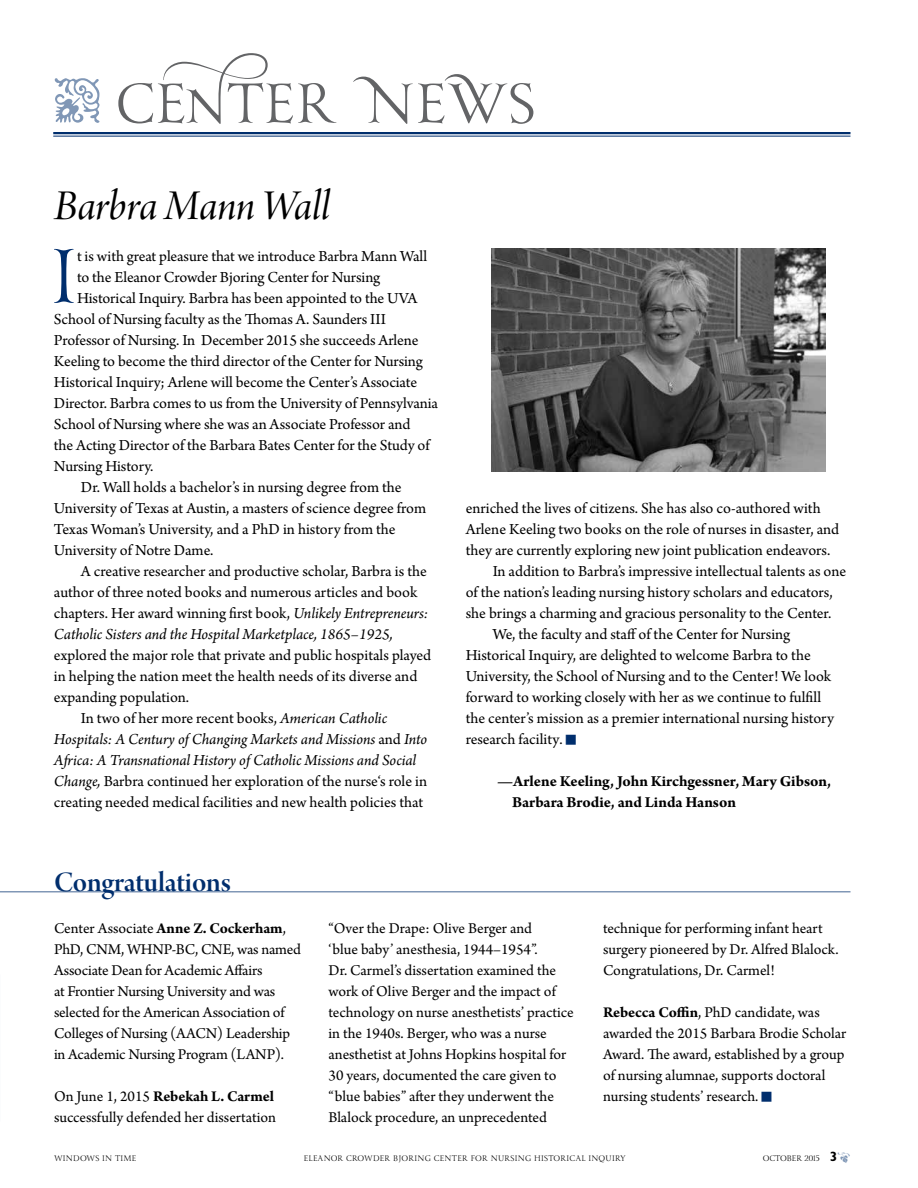
<style>
.page{position:relative;width:918px;height:1188px;background:#fff}
.page>*{position:absolute;margin:0;border:0;box-sizing:border-box;transform-origin:0 0}
.t1{font:72.15px "Yana Rplus Swash Caps I";color:#002e6d}
.t2{font:52.5px "Yana Rplus Swash Caps I";color:#636466}
.t3{font:45px "Arno Pro Italic Display";letter-spacing:-.005em;color:#000}
.t4{font:30px "Arno Pro Smbd Display";letter-spacing:-.005em;color:#002e6d}
.t5{font:16.2px "Arno Pro";letter-spacing:-.005em;color:#000}
.t6{font:italic 16.2px "Arno Pro";letter-spacing:-.005em;color:#000}
.t7{font:700 16.2px/21px "Arno Pro";letter-spacing:-.005em;color:#000}
.t8{font:15.75px/21px "Arno Pro";letter-spacing:-.005em;color:#000}
.t9{font:7.5px "Yana Rplus Swash Caps I";letter-spacing:.03em;color:#000}
.t10{font:7.5px "Yana Rplus Swash Caps I";color:#000}
.s1{font-style:italic}
.s2{font-style:normal}
.s3{font-size:15.75px}
.s4{color:#002e6d}
.s5{font-weight:700}
.s6{font-family:"Gil Sans Con";font-weight:700;font-size:13.5px}
</style>
<div class="page">
<svg style="left:55px;top:78px;width:44px;height:45px"></svg>
<hr style="left:53px;top:132px;width:797px;height:2px;background:#002e6d">
<hr style="left:53px;top:136px;width:797px;height:1px;background:#002e6d">
<img style="left:491px;top:248px;width:334px;height:223px">
<hr style="left:0;top:891px;width:850px;height:1px;background:#8097b6">
<h2 class="t2" style="left:115px;top:74px;width:422px">CENTER NEWS</h2>
<h3 class="t3" style="left:54px;top:181px;width:278px">Barbra Mann Wall</h3>
<h1 class="t1" style="left:50px;top:236px;width:21px">I</h1>
<p class="t5" style="left:77px;top:247px;width:352px">t is with great pleasure that we introduce Barbra Mann Wall</p>
<p class="t5" style="left:77px;top:268px;width:305px">to the Eleanor Crowder Bjoring Center for Nursing</p>
<p class="t5" style="left:77px;top:289px;width:342px">Historical Inquiry. Barbra has been appointed to the UVA</p>
<p class="t5" style="left:54px;top:310px;width:333px">School of Nursing faculty as the Thomas A. Saunders III</p>
<p class="t5" style="left:54px;top:331px;width:366px">Professor of Nursing. In December 2015 she succeeds Arlene</p>
<p class="t5" style="left:54px;top:352px;width:370px">Keeling to become the third director of the Center for Nursing</p>
<p class="t5" style="left:54px;top:373px;width:365px">Historical Inquiry; Arlene will become the Center’s Associate</p>
<p class="t5" style="left:54px;top:394px;width:386px">Director. Barbra comes to us from the University of Pennsylvania</p>
<p class="t5" style="left:54px;top:415px;width:358px">School of Nursing where she was an Associate Professor and</p>
<p class="t5" style="left:54px;top:436px;width:377px">the Acting Director of the Barbara Bates Center for the Study of</p>
<p class="t5" style="left:54px;top:457px;width:101px">Nursing History.</p>
<p class="t5" style="left:81px;top:478px;width:322px">Dr. Wall holds a bachelor’s in nursing degree from the</p>
<p class="t5" style="left:54px;top:499px;width:374px">University of Texas at Austin, a masters of science degree from</p>
<p class="t5" style="left:54px;top:520px;width:343px">Texas Woman’s University, and a PhD in history from the</p>
<p class="t5" style="left:54px;top:541px;width:161px">University of Notre Dame.</p>
<p class="t5" style="left:81px;top:562px;width:348px">A creative researcher and productive scholar, Barbra is the</p>
<p class="t5" style="left:54px;top:583px;width:365px">author of three noted books and numerous articles and book</p>
<p class="t5" style="left:54px;top:604px;width:376px">chapters. Her award winning first book, <span class="s1">Unlikely Entrepreneurs:</span></p>
<p class="t6" style="left:54px;top:625px;width:340px">Catholic Sisters and the Hospital Marketplace, 1865–1925,</p>
<p class="t5" style="left:54px;top:646px;width:379px">explored the major role that private and public hospitals played</p>
<p class="t5" style="left:54px;top:667px;width:365px">in helping the nation meet the health needs of its diverse and</p>
<p class="t5" style="left:54px;top:688px;width:137px">expanding population.</p>
<p class="t5" style="left:81px;top:709px;width:308px">In two of her more recent books, <span class="s1">American Catholic</span></p>
<p class="t6" style="left:54px;top:730px;width:375px">Hospitals: A Century of Changing Markets and Missions <span class="s2">and</span> Into</p>
<p class="t6" style="left:54px;top:751px;width:364px">Africa: A Transnational History of Catholic Missions and Social</p>
<p class="t5" style="left:54px;top:772px;width:375px"><span class="s1">Change,</span> Barbra continued her exploration of the nurse‘s role in</p>
<p class="t5" style="left:54px;top:793px;width:371px">creating needed medical facilities and new health policies that</p>
<p class="t5" style="left:466px;top:499px;width:356px">enriched the lives of citizens. She has also co-authored with</p>
<p class="t5" style="left:466px;top:520px;width:375px">Arlene Keeling two books on the role of nurses in disaster, and</p>
<p class="t5" style="left:466px;top:541px;width:366px">they are currently exploring new joint publication endeavors.</p>
<p class="t5" style="left:493px;top:562px;width:355px">In addition to Barbra’s impressive intellectual talents as one</p>
<p class="t5" style="left:466px;top:583px;width:369px">of the nation’s leading nursing history scholars and educators,</p>
<p class="t5" style="left:466px;top:604px;width:367px">she brings a charming and gracious personality to the Center.</p>
<p class="t5" style="left:493px;top:625px;width:299px">We, the faculty and staff of the Center for Nursing</p>
<p class="t5" style="left:466px;top:646px;width:347px">Historical Inquiry, are delighted to welcome Barbra to the</p>
<p class="t5" style="left:466px;top:667px;width:367px">University, the School of Nursing and to the Center! We look</p>
<p class="t5" style="left:466px;top:688px;width:357px">forward to working closely with her as we continue to fulfill</p>
<p class="t5" style="left:466px;top:709px;width:370px">the center’s mission as a premier international nursing history</p>
<p class="t5" style="left:466px;top:730px;width:112px">research facility<span class="s3">.</span> <span class="s4">■</span></p>
<p class="t7" style="left:512px;top:771px;width:320px;text-indent:-15px">—Arlene Keeling, John Kirchgessner, Mary Gibson,<br>Barbara Brodie, and Linda Hanson</p>
<h3 class="t4" style="left:54px;top:866px;width:179px">Congratulations</h3>
<p class="t8" style="left:54px;top:919px;width:249px">Center Associate <span class="s5">Anne Z. Cockerham</span>, PhD, CNM, WHNP-BC, CNE, was named Associate Dean for Academic Affairs<br>at Frontier Nursing University and was selected for the American Association of Colleges of Nursing (AACN) Leadership in Academic Nursing Program (LANP).</p>
<p class="t8" style="left:54px;top:1087px;width:224px">On June 1, 2015 <span class="s5">Rebekah L. Carmel </span>successfully defended her dissertation</p>
<p class="t8" style="left:329px;top:919px;width:247px">“Over the Drape: Olive Berger and<br>‘blue baby’ anesthesia, 1944–1954”.<br>Dr. Carmel’s dissertation examined the work of Olive Berger and the impact of technology on nurse anesthetists’ practice in the 1940s. Berger, who was a nurse anesthetist at Johns Hopkins hospital for 30 years, documented the care given to “blue babies” after they underwent the Blalock procedure, an unprecedented</p>
<p class="t8" style="left:603px;top:919px;width:237px">technique for performing infant heart surgery pioneered by Dr. Alfred Blalock.<br>Congratulations, Dr. Carmel!</p>
<p class="t8" style="left:603px;top:1003px;width:245px"><span class="s5">Rebecca Coffin</span>, PhD candidate, was awarded the 2015 Barbara Brodie Scholar Award. The award, established by a group of nursing alumnae, supports doctoral nursing students’ research. <span class="s4">■</span></p>
<p class="t9" style="left:54px;top:1154px;width:84px">WINDOWS IN TIME</p>
<p class="t9" style="left:304px;top:1154px;width:324px">ELEANOR CROWDER BJORING CENTER FOR NURSING HISTORICAL INQUIRY</p>
<p class="t10" style="left:763px;top:1154px;width:76px">OCTOBER 2015 <span class="s6">3</span></p>
</div>
